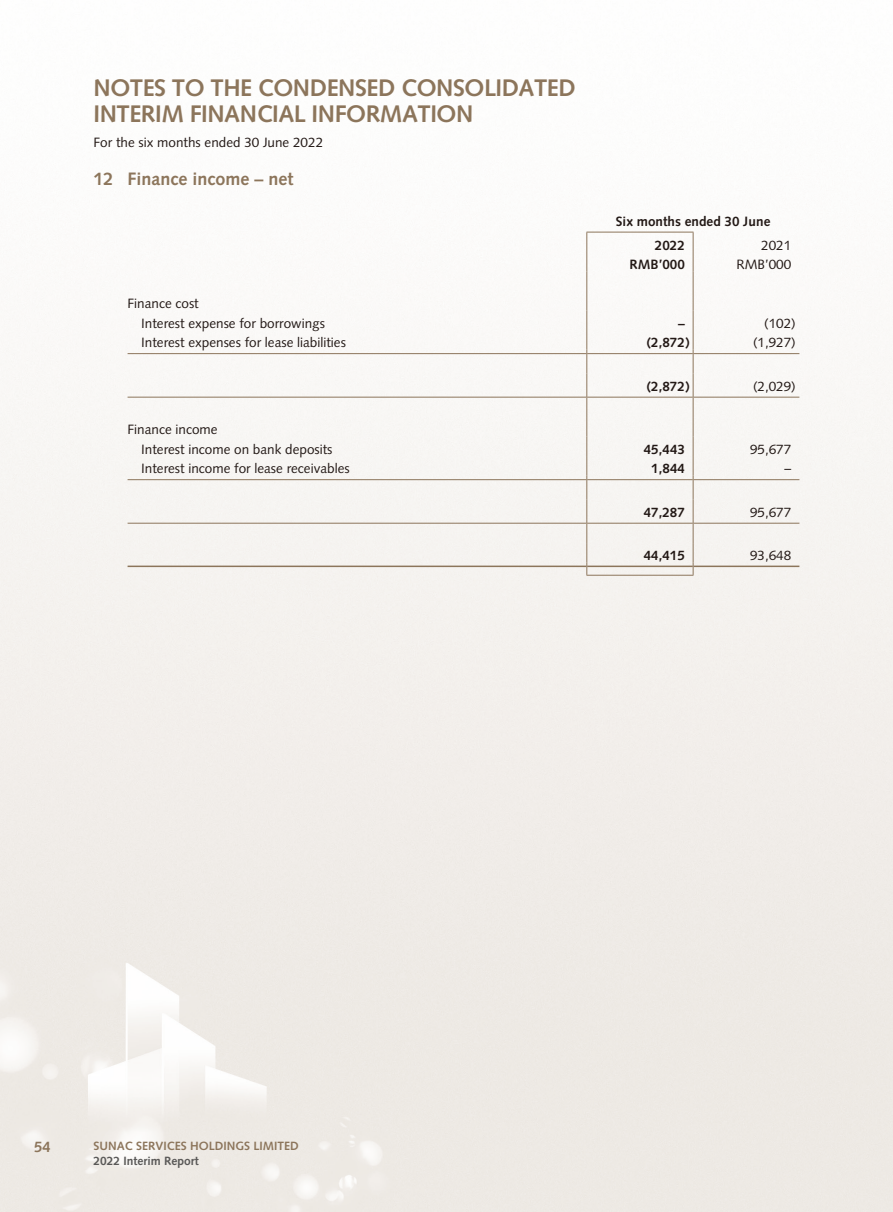
<style>
.page{position:relative;width:893px;height:1212px;background:#fff}
.page>*{position:absolute;margin:0;border:0;box-sizing:border-box;transform-origin:0 0}
.t1{font:700 24px/25.5px "Syntax LT Std";letter-spacing:-.02em;color:#8c755b}
.t2{font:700 18px "Syntax LT Std";color:#8c755b}
.t3{font:700 15px "Syntax LT Std";color:#8c755b}
.t4{font:13.5px/19.5px "Syntax LT Std";color:#231916}
.t5{font:700 13.5px/24.2px "Syntax LT Std";color:#231916}
.t6{font:700 12px "Syntax LT Std";color:#8c755b}
.t7{font:700 12px "Syntax LT Std";color:#595857}
</style>
<div class="page">
<hr style="left:586px;top:232px;width:107px;height:1px;background:#8c755b">
<svg style="left:586px;top:232px;width:1px;height:343px"></svg>
<svg style="left:693px;top:232px;width:1px;height:343px"></svg>
<hr style="left:586px;top:575px;width:107px;height:1px;background:#8c755b">
<hr style="left:128px;top:353px;width:458px;height:1px;background:#8c755b">
<hr style="left:587px;top:353px;width:106px;height:1px;background:#8c755b">
<hr style="left:693px;top:353px;width:106px;height:1px;background:#8c755b">
<hr style="left:128px;top:397px;width:458px;height:1px;background:#8c755b">
<hr style="left:587px;top:397px;width:106px;height:1px;background:#8c755b">
<hr style="left:693px;top:397px;width:106px;height:1px;background:#8c755b">
<hr style="left:128px;top:479px;width:458px;height:1px;background:#8c755b">
<hr style="left:587px;top:479px;width:106px;height:1px;background:#8c755b">
<hr style="left:693px;top:479px;width:106px;height:1px;background:#8c755b">
<hr style="left:128px;top:523px;width:458px;height:1px;background:#8c755b">
<hr style="left:587px;top:523px;width:106px;height:1px;background:#8c755b">
<hr style="left:693px;top:523px;width:106px;height:1px;background:#8c755b">
<hr style="left:128px;top:566px;width:458px;height:1px;background:#8c755b">
<hr style="left:587px;top:566px;width:106px;height:1px;background:#8c755b">
<hr style="left:693px;top:566px;width:106px;height:1px;background:#8c755b">
<h1 class="t1" style="left:94px;top:76px;width:484px">NOTES TO THE CONDENSED CONSOLIDATED<br>INTERIM FINANCIAL INFORMATION</h1>
<p class="t4" style="left:94px;top:133px;width:231px">For the six months ended 30 June 2022</p>
<h2 class="t2" style="left:94px;top:168px;width:202px">12 Finance income – net</h2>
<p class="t4" style="left:141px;top:294px;width:185px;text-indent:-14px">Finance cost<br>Interest expense for borrowings</p>
<p class="t5" style="left:655px;top:209px;width:117px;text-indent:-39px">Six months ended 30 June<br>2022</p>
<p class="t4" style="left:761px;top:235px;width:32px">2021</p>
<p class="t5" style="left:629px;top:252px;width:57px">RMB’000</p>
<p class="t4" style="left:736px;top:255px;width:56px">RMB’000</p>
<p class="t5" style="left:678px;top:311px;width:8px">–</p>
<p class="t4" style="left:764px;top:313px;width:33px">(102)</p>
<p class="t4" style="left:141px;top:333px;width:206px">Interest expenses for lease liabilities</p>
<p class="t5" style="left:647px;top:330px;width:44px">(2,872)</p>
<p class="t4" style="left:753px;top:333px;width:44px">(1,927)</p>
<p class="t5" style="left:647px;top:374px;width:44px">(2,872)</p>
<p class="t4" style="left:753px;top:376px;width:44px">(2,029)</p>
<p class="t4" style="left:141px;top:420px;width:193px;text-indent:-14px">Finance income<br>Interest income on bank deposits</p>
<p class="t5" style="left:644px;top:437px;width:43px">45,443</p>
<p class="t4" style="left:750px;top:439px;width:43px">95,677</p>
<p class="t4" style="left:141px;top:459px;width:210px">Interest income for lease receivables</p>
<p class="t5" style="left:651px;top:457px;width:35px">1,844</p>
<p class="t4" style="left:784px;top:459px;width:8px">–</p>
<p class="t5" style="left:644px;top:500px;width:43px">47,287</p>
<p class="t4" style="left:750px;top:502px;width:43px">95,677</p>
<p class="t5" style="left:644px;top:544px;width:43px">44,415</p>
<p class="t4" style="left:750px;top:546px;width:43px">93,648</p>
<p class="t3" style="left:34px;top:1138px;width:18px">54</p>
<p class="t6" style="left:94px;top:1138px;width:207px">SUNAC SERVICES HOLDINGS LIMITED</p>
<p class="t7" style="left:94px;top:1153px;width:107px">2022 Interim Report</p>
</div>
